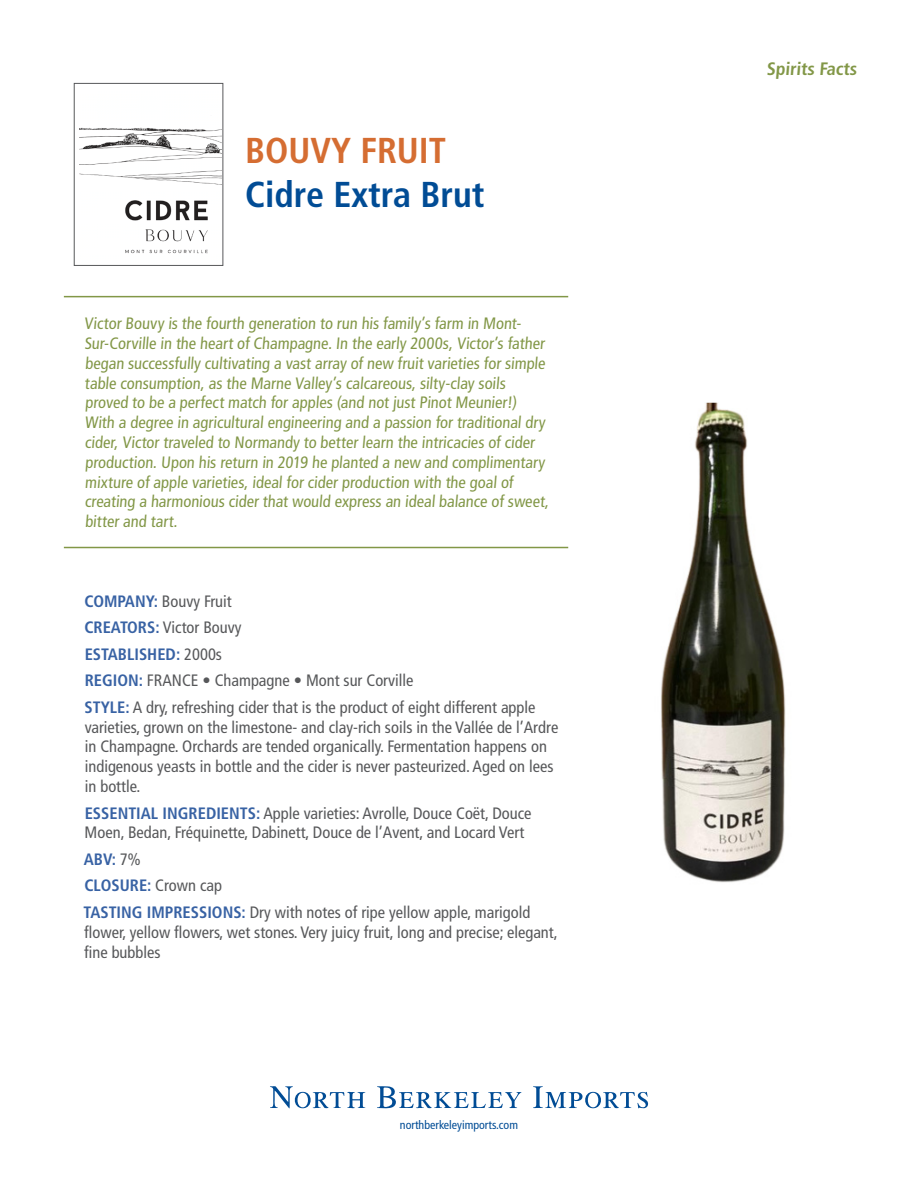
<style>
.page{position:relative;width:918px;height:1188px;background:#fff}
.page>*{position:absolute;margin:0;border:0;box-sizing:border-box;transform-origin:0 0}
.t1{font:700 condensed 36px "Frutiger LT Std";color:#014c95}
.t2{font:700 condensed 36px "Frutiger LT Std";color:#d56d32}
.t3{font:700 condensed 18px "Frutiger LT Std";color:#829747}
.t4{font:condensed 16.5px/19.8px "Frutiger LT Std";color:#829747}
.info{font:condensed 16.5px/19.8px "Frutiger LT Std";color:#57585a}
.info-2{font:700 condensed 16.5px "Frutiger LT Std";color:#3862a4}
.t5{font:condensed 12px "Frutiger LT Std";color:#014c95}
.s1{font-weight:700;color:#3862a4}
.s2{font-weight:400;color:#57585a}
</style>
<div class="page">
<svg style="left:270px;top:1086px;width:96px;height:23px"></svg>
<svg style="left:377px;top:1086px;width:145px;height:23px"></svg>
<svg style="left:533px;top:1086px;width:116px;height:23px"></svg>
<hr style="left:64px;top:296px;width:504px;height:1px;background:#829747">
<hr style="left:64px;top:547px;width:504px;height:1px;background:#829747">
<img style="left:80px;top:127px;width:141px;height:127px">
<div style="left:74px;top:83px;width:149px;height:183px;border:1px solid #57585a"></div>
<img style="left:661px;top:403px;width:125px;height:480px">
<p class="t2" style="left:245px;top:129px;width:203px">BOUVY FRUIT</p>
<p class="t1" style="left:245px;top:173px;width:241px">Cidre Extra Brut</p>
<p class="t4" style="left:84px;top:314px;width:468px">Victor Bouvy is the fourth generation to run his family’s farm in Mont-Sur-Corville in the heart of Champagne. In the early 2000s, Victor’s father began successfully cultivating a vast array of new fruit varieties for simple table consumption, as the Marne Valley’s calcareous, silty-clay soils proved to be a perfect match for apples (and not just Pinot Meunier!)<br>With a degree in agricultural engineering and a passion for traditional dry cider, Victor traveled to Normandy to better learn the intricacies of cider production. Upon his return in 2019 he planted a new and complimentary mixture of apple varieties, ideal for cider production with the goal of creating a harmonious cider that would express an ideal balance of sweet, bitter and tart.</p>
<p class="info" style="left:84px;top:591px;width:149px"><span class="s1">COMPANY:</span> Bouvy Fruit</p>
<p class="info" style="left:84px;top:618px;width:159px"><span class="s1">CREATORS:</span> Victor Bouvy</p>
<p class="info-2" style="left:85px;top:644px;width:139px">ESTABLISHED: <span class="s2">2000s</span></p>
<p class="info" style="left:85px;top:671px;width:330px"><span class="s1">REGION:</span> FRANCE • Champagne • Mont sur Corville</p>
<p class="info" style="left:84px;top:697px;width:475px"><span class="s1">STYLE:</span> A dry, refreshing cider that is the product of eight different apple varieties, grown on the limestone- and clay-rich soils in the Vallée de l’Ardre in Champagne. Orchards are tended organically. Fermentation happens on indigenous yeasts in bottle and the cider is never pasteurized. Aged on lees in bottle.</p>
<p class="info" style="left:85px;top:803px;width:448px"><span class="s1">ESSENTIAL INGREDIENTS:</span> Apple varieties: Avrolle, Douce Coët, Douce<br>Moen, Bedan, Fréquinette, Dabinett, Douce de l’Avent, and Locard Vert</p>
<p class="info-2" style="left:84px;top:849px;width:59px">ABV: <span class="s2">7%</span></p>
<p class="info-2" style="left:84px;top:876px;width:139px">CLOSURE: <span class="s2">Crown cap</span></p>
<p class="info" style="left:84px;top:903px;width:476px"><span class="s1">TASTING IMPRESSIONS:</span> Dry with notes of ripe yellow apple, marigold flower, yellow flowers, wet stones. Very juicy fruit, long and precise; elegant, fine bubbles</p>
<p class="t5" style="left:400px;top:1118px;width:120px">northberkeleyimports.com</p>
<p class="t3" style="left:766px;top:58px;width:94px">Spirits Facts</p>
</div>
